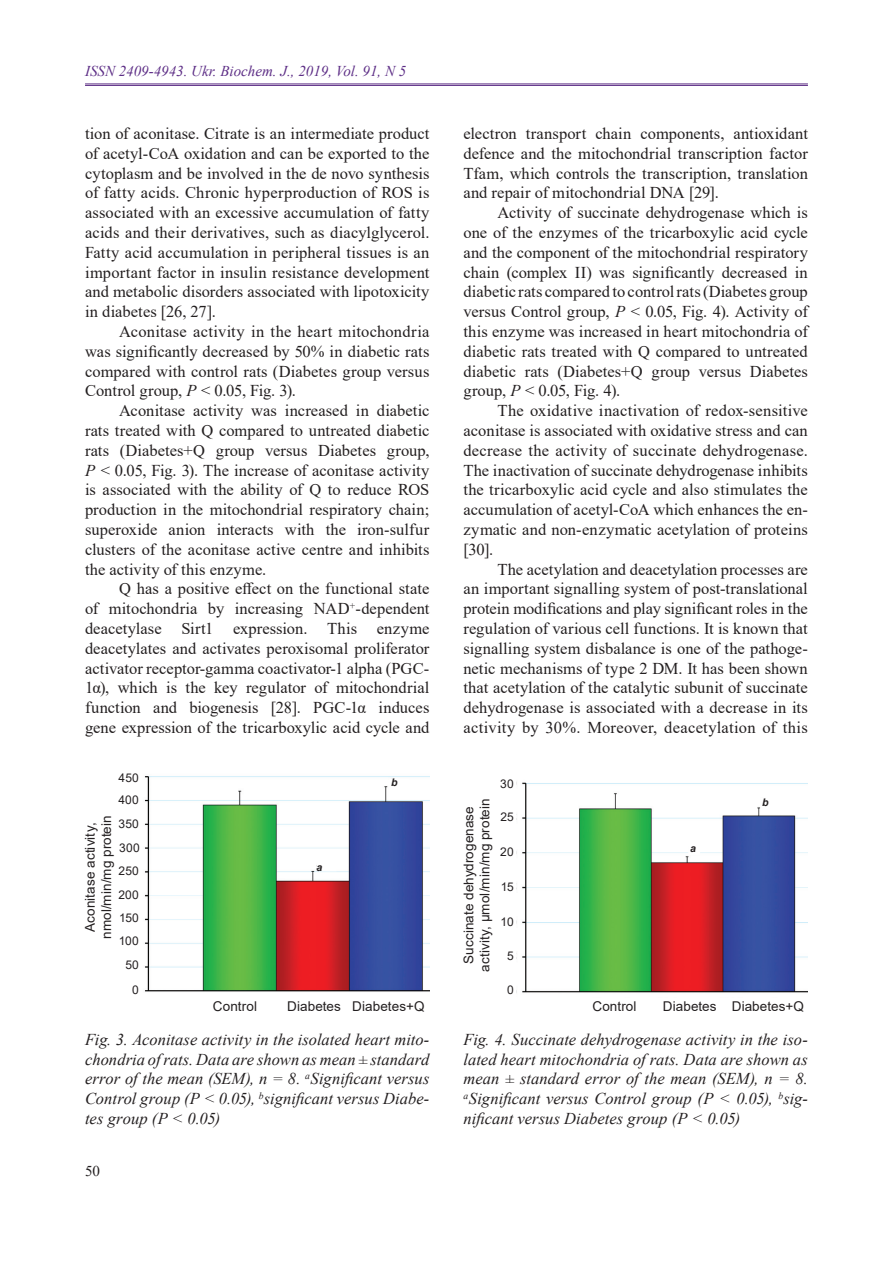
<style>
.page{position:relative;width:893px;height:1263px;background:#fff}
.page>*{position:absolute;margin:0;border:0;box-sizing:border-box;transform-origin:0 0}
.t1{font:16.5px/19.8px "Times New Roman";letter-spacing:.005em;color:#231f20;text-align:justify}
.t2{font:italic 16.5px/19.8px "Times New Roman";letter-spacing:.005em;color:#231f20;text-align:justify}
.t3{font:italic 15px "Times New Roman";color:#5d2e86}
.t4{font:15px "Times New Roman";color:#231f20}
.t5{font:13.5px/16.2px "Arial";letter-spacing:.005em;color:#231f20;text-align:center}
.t6{font:12px/23.4px "Arial";letter-spacing:.02em;color:#231f20}
.t7{font:italic 700 10.5px "Arial";color:#231f20}
.s1{font-style:italic}
</style>
<div class="page">
<hr style="left:85px;top:84px;width:723px;height:1px;background:#5d2e86">
<hr style="left:85px;top:85px;width:723px;height:1px;background:#5d2e86">
<img style="left:144px;top:776px;width:285px;height:216px">
<div style="left:389px;top:778px;width:20px;height:17px;background:#fff"></div>
<div style="left:317px;top:855px;width:20px;height:16px;background:#fff"></div>
<img style="left:522px;top:782px;width:286px;height:211px">
<div style="left:760px;top:798px;width:20px;height:11px;background:#fff"></div>
<div style="left:688px;top:839px;width:12px;height:16px;background:#fff"></div>
<p class="t3" style="left:85px;top:61px;width:323px">ISSN 2409-4943. Ukr. Biochem. J., 2019, Vol. 91, N 5</p>
<p class="t1" style="left:85px;top:123px;width:346px">tion of aconitase. Citrate is an intermediate product of acetyl-CoA oxidation and can be exported to the cytoplasm and be involved in the de novo synthesis of fatty acids. Chronic hyperproduction of ROS is associated with an excessive accumulation of fatty acids and their derivatives, such as diacylglycerol.<br>Fatty acid accumulation in peripheral tissues is an important factor in insulin resistance development and metabolic disorders associated with lipotoxicity in diabetes [26, 27].</p>
<p class="t1" style="left:85px;top:321px;width:346px;text-indent:34px">Aconitase activity in the heart mitochondria was significantly decreased by 50% in diabetic rats compared with control rats (Diabetes group versus Control group, <span class="s1">p</span> &lt; 0.05, Fig. 3).</p>
<p class="t1" style="left:85px;top:400px;width:346px;text-indent:34px">Aconitase activity was increased in diabetic rats treated with Q compared to untreated diabetic rats (Diabetes+Q group versus Diabetes group, <span class="s1">p</span> &lt; 0.05, Fig. 3). The increase of aconitase activity is associated with the ability of Q to reduce ROS production in the mitochondrial respiratory chain; superoxide anion interacts with the iron-sulfur clusters of the aconitase active centre and inhibits the activity of this enzyme.</p>
<p class="t1" style="left:85px;top:578px;width:346px;text-indent:34px">Q has a positive effect on the functional state of mitochondria by increasing NAD<sup>+</sup>-dependent deacetylase Sirt1 expression. This enzyme deacetylates and activates peroxisomal proliferator activator receptor-gamma coactivator-1 alpha (PGC-1α), which is the key regulator of mitochondrial function and biogenesis [28]. PGC-1α induces gene expression of the tricarboxylic acid cycle and</p>
<p class="t6" style="left:118px;top:767px;width:22px;line-height:21.6px">450<br>400</p>
<p class="t6" style="left:118px;top:811px;width:23px;line-height:24.3px">350<br>300</p>
<p class="t6" style="left:118px;top:859px;width:22px;text-align:center">250<br>200<br>150<br>100<br>50</p>
<p class="t6" style="left:132px;top:978px;width:8px">0</p>
<p class="t5" style="left:82px;top:939px;width:125px;rotate:-90deg">Aconitase activity, nmol/min/mg protein</p>
<p class="t7" style="left:317px;top:860px;width:7px">a</p>
<p class="t7" style="left:391px;top:775px;width:8px">b</p>
<p class="t5" style="left:213px;top:998px;width:46px">Control</p>
<p class="t5" style="left:287px;top:998px;width:139px">Diabetes Diabetes+Q</p>
<p class="t2" style="left:85px;top:1029px;width:346px">Fig. 3. Aconitase activity in the isolated heart mito&shy;chondria of rats. Data are shown as mean ± standard error of the mean (SEM), n = 8. <sup>a</sup>significant versus Сontrol group (p &lt; 0.05), <sup>b</sup>significant versus Diabe&shy;tes group (p &lt; 0.05)</p>
<p class="t4" style="left:85px;top:1160px;width:16px">50</p>
<p class="t1" style="left:463px;top:123px;width:346px">electron transport chain components, antioxidant defence and the mitochondrial transcription factor Tfam, which controls the transcription, translation and repair of mitochondrial DNA [29].</p>
<p class="t1" style="left:463px;top:202px;width:346px;text-indent:34px">Activity of succinate dehydrogenase which is one of the enzymes of the tricarboxylic acid cycle and the component of the mitochondrial respiratory chain (complex II) was significantly decreased in diabetic rats compared to control rats (Diabetes group versus Control group, <span class="s1">p</span> &lt; 0.05, Fig. 4). Activity of this enzyme was increased in heart mitochondria of diabetic rats treated with Q compared to untreated diabetic rats (Diabetes+Q group versus Diabetes group, <span class="s1">p</span> &lt; 0.05, Fig. 4).</p>
<p class="t1" style="left:463px;top:400px;width:346px;text-indent:34px">The oxidative inactivation of redox-sensitive aconitase is associated with oxidative stress and can decrease the activity of succinate dehydrogenase.<br>The inactivation of succinate dehydrogenase inhibits the tricarboxylic acid cycle and also stimulates the accumulation of acetyl-CoA which enhances the en&shy;zymatic and non-enzymatic acetylation of proteins [30].</p>
<p class="t1" style="left:463px;top:559px;width:346px;text-indent:34px">The acetylation and deacetylation processes are an important signalling system of post-translational protein modifications and play significant roles in the regulation of various cell functions. It is known that signalling system disbalance is one of the pathoge&shy;netic mechanisms of type 2 DM. It has been shown that acetylation of the catalytic subunit of succinate dehydrogenase is associated with a decrease in its activity by 30%. Moreover, deacetylation of this</p>
<p class="t5" style="left:460px;top:971px;width:174px;rotate:-90deg">Succinate dehydrogenase activity, µmol/min/mg protein</p>
<p class="t6" style="left:500px;top:772px;width:15px">30</p>
<p class="t6" style="left:500px;top:805px;width:15px">25</p>
<p class="t6" style="left:500px;top:840px;width:15px">20</p>
<p class="t6" style="left:501px;top:875px;width:15px">15</p>
<p class="t6" style="left:501px;top:909px;width:15px">10</p>
<p class="t6" style="left:507px;top:944px;width:8px">5</p>
<p class="t6" style="left:507px;top:978px;width:8px">0</p>
<p class="t7" style="left:690px;top:841px;width:7px">a</p>
<p class="t7" style="left:762px;top:795px;width:8px">b</p>
<p class="t5" style="left:592px;top:998px;width:46px">Control</p>
<p class="t5" style="left:663px;top:998px;width:143px">Diabetes Diabetes+Q</p>
<p class="t2" style="left:463px;top:1029px;width:346px">Fig. 4. Succinate dehydrogenase activity in the iso&shy;lated heart mitochondria of rats. Data are shown as mean ± standard error of the mean (SEM), n = 8. <sup>a</sup>significant versus Сontrol group (p &lt; 0.05), <sup>b</sup>sig&shy;nificant versus Diabetes group (p &lt; 0.05)</p>
</div>
